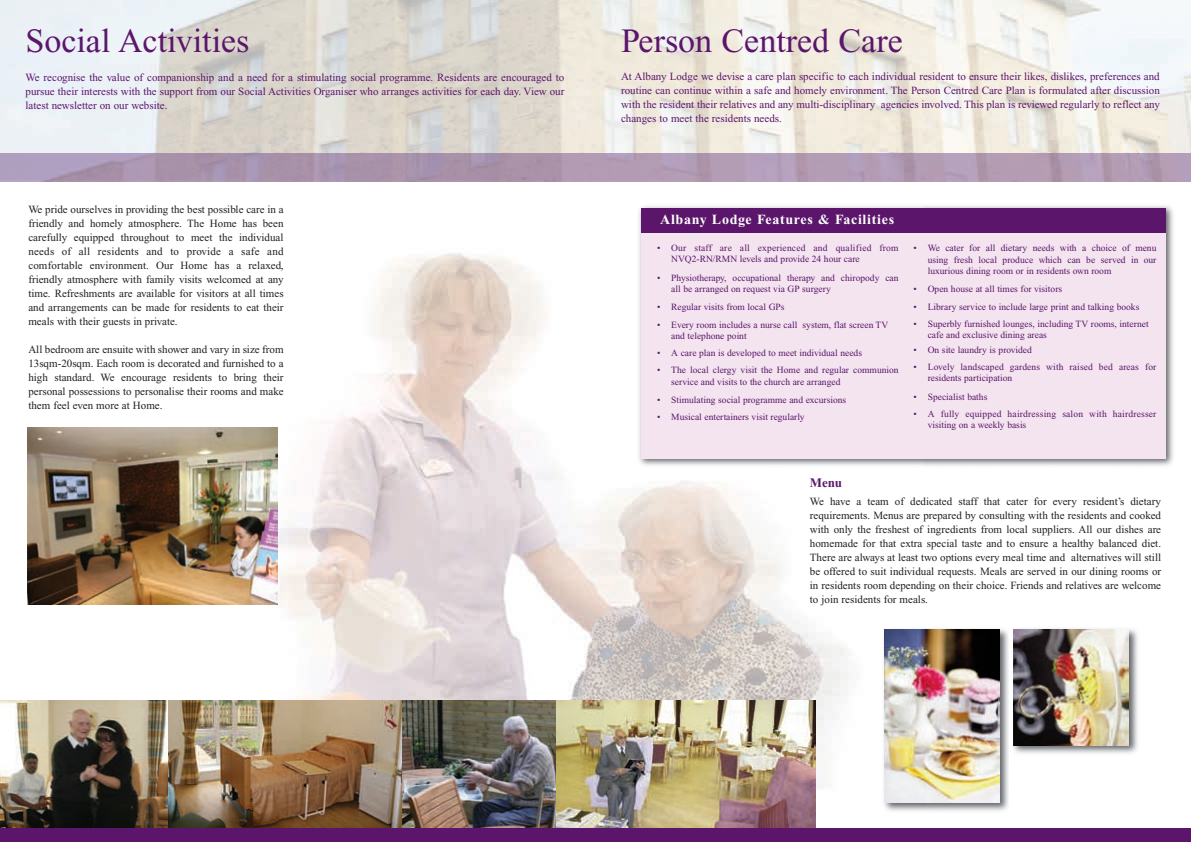
<style>
.page{position:relative;width:1191px;height:842px;background:#fff}
.page>*{position:absolute;margin:0;border:0;box-sizing:border-box;transform-origin:0 0}
.t1{font:34px "Times New Roman";color:#5b166b}
.t2{font:700 14px "Times New Roman";letter-spacing:.05em;color:#fff}
.t3{font:700 13px "Times New Roman";color:#5b166b}
.t4{font:11px/14px "Times New Roman";color:#231f20;text-align:justify}
.t5{font:11px/14px "Times New Roman";color:#5b166b;text-align:justify}
.t6{font:9.5px/11.4px "Times New Roman";color:#5b166b}
.t7{font:9.5px/11.4px "Times New Roman";letter-spacing:.02em;color:#5b166b}
</style>
<div class="page">
<img style="left:200px;top:253px;width:648px;height:535px">
<img style="left:635px;top:205px;width:538px;height:265px">
<div style="left:641px;top:221px;width:524px;height:237px;background:#f3e4ef"></div>
<img style="left:168px;top:700px;width:234px;height:128px">
<img style="left:402px;top:700px;width:154px;height:128px">
<img style="left:0;top:0;width:1191px;height:179px">
<img style="left:556px;top:700px;width:260px;height:128px">
<img style="left:0;top:700px;width:168px;height:128px">
<div style="left:641px;top:208px;width:524px;height:25px;background:#5b166b"></div>
<img style="left:27px;top:428px;width:251px;height:176px">
<div style="left:0;top:828px;width:1191px;height:14px;background:#5b166b"></div>
<img style="left:884px;top:629px;width:254px;height:182px">
<img style="left:1013px;top:630px;width:115px;height:115px">
<img style="left:1009px;top:629px;width:3px;height:182px">
<img style="left:884px;top:630px;width:115px;height:173px">
<h1 class="t1" style="left:26px;top:28px;width:225px">Social Activities</h1>
<p class="t5" style="left:26px;top:71px;width:540px">We recognise the value of companionship and a need for a stimulating social programme. Residents are encouraged to pursue their interests with the support from our Social Activities Organiser who arranges activities for each day. View our latest newsletter on our website.</p>
<p class="t4" style="left:28px;top:204px;width:257px">We pride ourselves in providing the best possible care in a friendly and homely atmosphere. The Home has been carefully equipped throughout to meet the individual needs of all residents and to provide a safe and comfortable environment. Our Home has a relaxed, friendly atmosphere with family visits welcomed at any time. Refreshments are available for visitors at all times and arrangements can be made for residents to eat their meals with their guests in private.</p>
<p class="t4" style="left:28px;top:344px;width:257px">All bedroom are ensuite with shower and vary in size from 13sqm-20sqm. Each room is decorated and furnished to a high standard. We encourage residents to bring their personal possessions to personalise their rooms and make them feel even more at Home.</p>
<h1 class="t1" style="left:621px;top:28px;width:283px">Person Centred Care</h1>
<p class="t5" style="left:621px;top:70px;width:540px">At Albany Lodge we devise a care plan specific to each individual resident to ensure their likes, dislikes, preferences and routine can continue within a safe and homely environment. The Person Centred Care Plan is formulated after discussion with the resident their relatives and any multi-disciplinary agencies involved. This plan is reviewed regularly to reflect any changes to meet the residents needs.</p>
<p class="t2" style="left:660px;top:215px;width:235px">Albany Lodge Features &amp; Facilities</p>
<p class="t7" style="left:671px;top:243px;width:229px;text-indent:-14px">• Our staff are all experienced and qualified from<br>NVQ2-RN/RMN levels and provide 24 hour care</p>
<p class="t6" style="left:671px;top:273px;width:229px;text-indent:-14px">• Physiotherapy, occupational therapy and chiropody can all be arranged on request via GP surgery</p>
<p class="t6" style="left:657px;top:302px;width:129px">• Regular visits from local GPs</p>
<p class="t6" style="left:671px;top:320px;width:218px;text-indent:-14px">• Every room includes a nurse call system, flat screen TV and telephone point</p>
<p class="t6" style="left:657px;top:348px;width:206px">• A care plan is developed to meet individual needs</p>
<p class="t6" style="left:671px;top:365px;width:229px;text-indent:-14px">• The local clergy visit the Home and regular communion service and visits to the church are arranged</p>
<p class="t6" style="left:657px;top:395px;width:191px">• Stimulating social programme and excursions</p>
<p class="t6" style="left:657px;top:412px;width:149px">• Musical entertainers visit regularly</p>
<p class="t6" style="left:927px;top:243px;width:230px;text-align:justify;text-indent:-14px">• We cater for all dietary needs with a choice of menu using fresh local produce which can be served in our luxurious dining room or in residents own room</p>
<p class="t6" style="left:913px;top:284px;width:150px">• Open house at all times for visitors</p>
<p class="t6" style="left:913px;top:302px;width:227px">• Library service to include large print and talking books</p>
<p class="t6" style="left:927px;top:318px;width:222px;line-height:11.7px;text-indent:-14px">• Superbly furnished lounges, including TV rooms, internet cafe and exclusive dining areas</p>
<p class="t6" style="left:913px;top:345px;width:120px">• On site laundry is provided</p>
<p class="t6" style="left:927px;top:362px;width:230px;text-indent:-14px">• Lovely landscaped gardens with raised bed areas for residents participation</p>
<p class="t6" style="left:913px;top:391px;width:75px">• Specialist baths</p>
<p class="t7" style="left:927px;top:409px;width:230px;text-indent:-14px">• A fully equipped hairdressing salon with hairdresser visiting on a weekly basis</p>
<p class="t3" style="left:810px;top:478px;width:34px">Menu</p>
<p class="t4" style="left:810px;top:495px;width:353px">We have a team of dedicated staff that cater for every resident’s dietary requirements. Menus are prepared by consulting with the residents and cooked with only the freshest of ingredients from local suppliers. All our dishes are homemade for that extra special taste and to ensure a healthy balanced diet.<br>There are always at least two options every meal time and alternatives will still be offered to suit individual requests. Meals are served in our dining rooms or in residents room depending on their choice. Friends and relatives are welcome to join residents for meals.</p>
</div>
